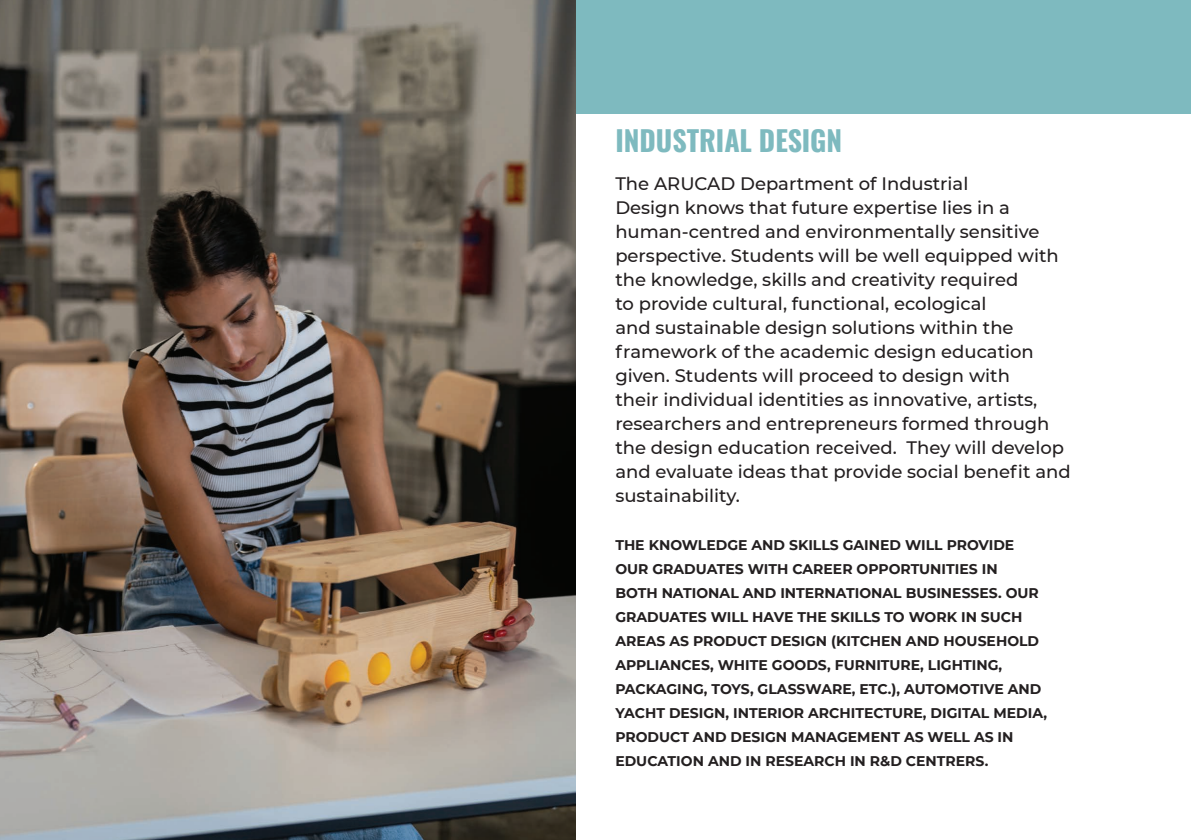
<style>
.page{position:relative;width:1191px;height:840px;background:#fff}
.page>*{position:absolute;margin:0;border:0;box-sizing:border-box;transform-origin:0 0}
.t1{font:700 28px "Oswald";color:#7ebabf}
.t2{font:500 18px/24px "Montserrat";color:#231f20}
.t3{font:700 14px/24px "Montserrat";color:#231f20}
</style>
<div class="page">
<div style="left:0;top:0;width:1191px;height:113px;background:#7ebabf"></div>
<img style="left:0;top:0;width:575px;height:839px">
<h1 class="t1" style="left:615px;top:119px;width:228px">INDUSTRIAL DESIGN</h1>
<p class="t2" style="left:615px;top:171px;width:457px">The ARUCAD Department of Industrial<br>Design knows that future expertise lies in a human-centred and environmentally sensitive perspective. Students will be well equipped with the knowledge, skills and creativity required<br>to provide cultural, functional, ecological<br>and sustainable design solutions within the framework of the academic design education given. Students will proceed to design with<br>their individual identities as innovative, artists, researchers and entrepreneurs formed through the design education received. They will develop and evaluate ideas that provide social benefit and sustainability.</p>
<p class="t3" style="left:615px;top:533px;width:433px">THE KNOWLEDGE AND SKILLS GAINED WILL PROVIDE OUR GRADUATES WITH CAREER OPPORTUNITIES IN<br>BOTH NATIONAL AND INTERNATIONAL BUSINESSES. OUR GRADUATES WILL HAVE THE SKILLS TO WORK IN SUCH AREAS AS PRODUCT DESIGN (KITCHEN AND HOUSEHOLD APPLIANCES, WHITE GOODS, FURNITURE, LIGHTING, PACKAGING, TOYS, GLASSWARE, ETC.), AUTOMOTIVE AND YACHT DESIGN, INTERIOR ARCHITECTURE, DIGITAL MEDIA, PRODUCT AND DESIGN MANAGEMENT AS WELL AS IN EDUCATION AND IN RESEARCH IN R&amp;D CENTRERS.</p>
</div>
